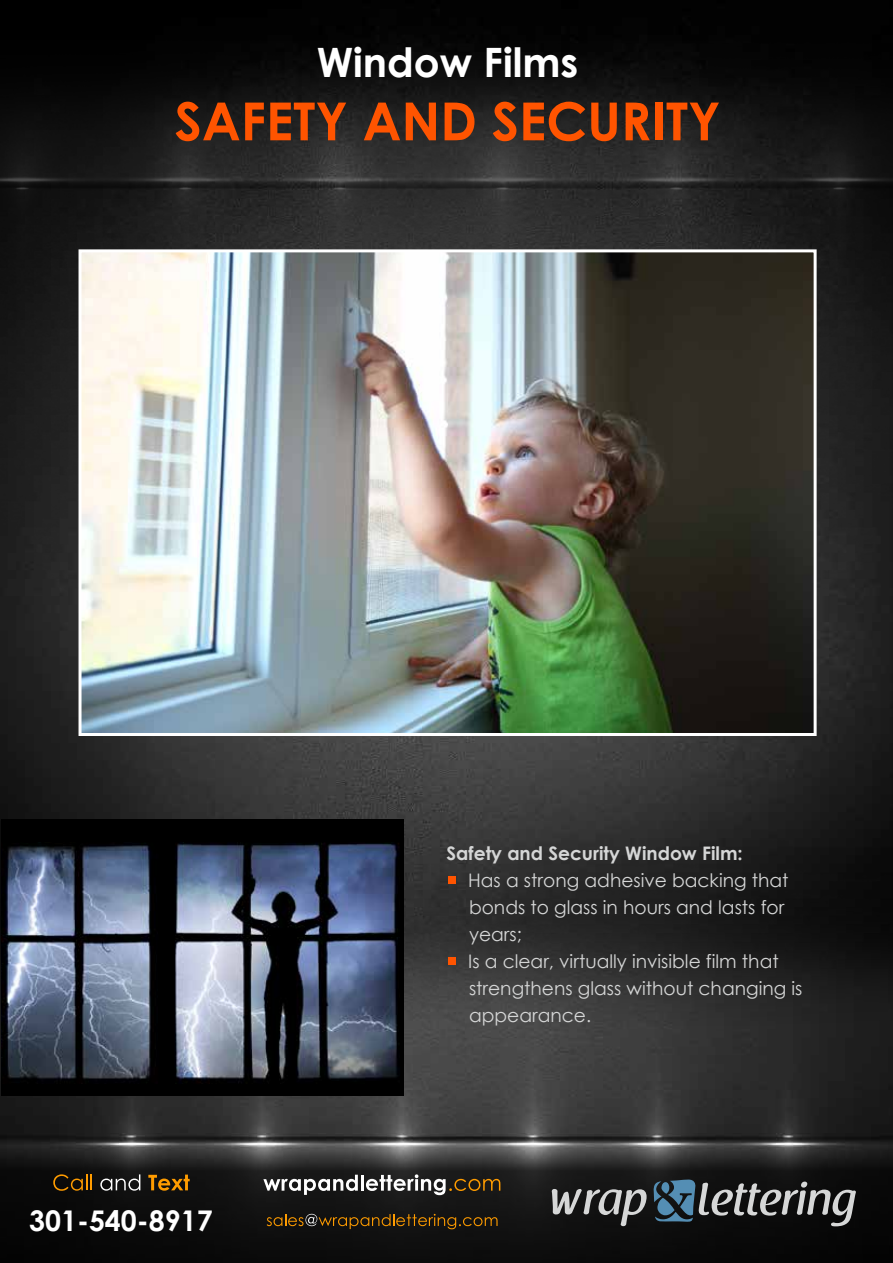
<style>
.page{position:relative;width:893px;height:1263px;background:#fff}
.page>*{position:absolute;margin:0;border:0;box-sizing:border-box;transform-origin:0 0}
.t1{font:700 52.5px "Century Gothic";color:#ff5400}
.t2{font:700 40.5px "Century Gothic";color:#fff}
.t3{font:700 28.5px "Century Gothic";color:#fff}
.t4{font:18.6px/27px "Century Gothic";color:#d5d6d6}
.t5{font:700 18.6px "Century Gothic";color:#d5d6d6}
</style>
<div class="page">
<img style="left:0;top:0;width:893px;height:744px">
<img style="left:0;top:40px;width:893px;height:579px">
<img style="left:0;top:744px;width:893px;height:402px">
<svg style="left:0;top:1146px;width:893px;height:117px;background:#181818"></svg>
<img style="left:83px;top:253px;width:730px;height:479px">
<div style="left:79px;top:249px;width:738px;height:487px;border:3px solid #fff"></div>
<img style="left:1px;top:819px;width:403px;height:276px">
<div style="left:449px;top:876px;width:7px;height:7px;background:#ff5400"></div>
<div style="left:449px;top:957px;width:7px;height:8px;background:#ff5400"></div>
<svg style="left:53px;top:1174px;width:39px;height:17px"></svg>
<svg style="left:100px;top:1174px;width:40px;height:17px"></svg>
<svg style="left:148px;top:1174px;width:42px;height:17px"></svg>
<svg style="left:267px;top:1214px;width:231px;height:15px;background:#3f2d11"></svg>
<svg style="left:263px;top:1175px;width:95px;height:20px"></svg>
<hr style="left:361px;top:1175px;width:3px;height:16px;background:#fff">
<svg style="left:366px;top:1174px;width:134px;height:21px;background:#554f46"></svg>
<svg style="left:552px;top:1189px;width:95px;height:37px;background:#535454"></svg>
<svg style="left:653px;top:1179px;width:203px;height:47px;background:#3f4549"></svg>
<h2 class="t2" style="left:317px;top:37px;width:263px">Window Films</h2>
<h1 class="t1" style="left:175px;top:88px;width:547px">SAFETY AND SECURITY</h1>
<h3 class="t3" style="left:29px;top:1202px;width:185px">301-540-8917</h3>
<p class="t5" style="left:446px;top:841px;width:298px">Safety and Security Window Film:</p>
<p class="t4" style="left:469px;top:866px;width:321px;text-indent:-23px">• Has a strong adhesive backing that bonds to glass in hours and lasts for years;</p>
<p class="t4" style="left:469px;top:947px;width:335px;text-indent:-23px">• Is a clear, virtually invisible film that strengthens glass without changing is appearance.</p>
</div>
